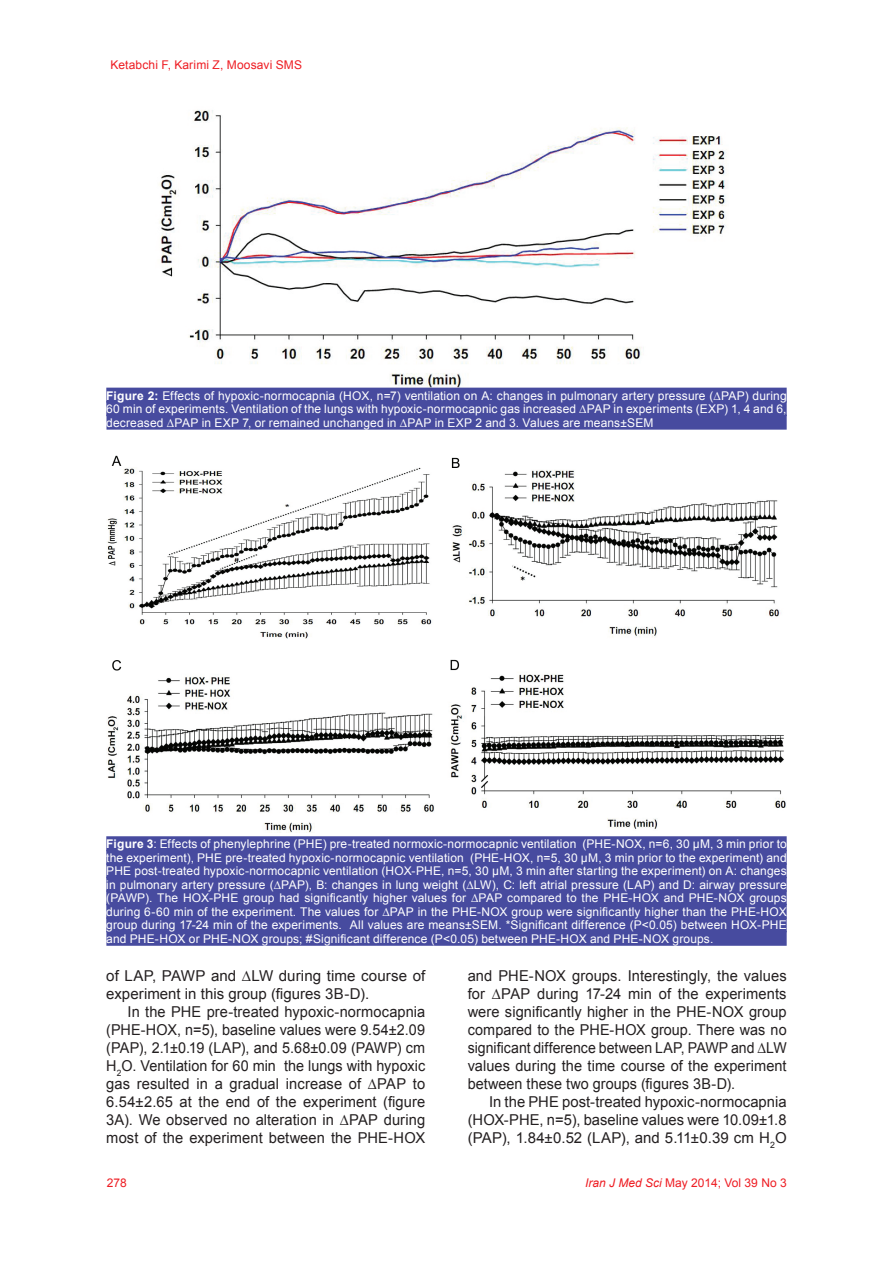
<style>
.page{position:relative;width:893px;height:1263px;background:#fff}
.page>*{position:absolute;margin:0;border:0;box-sizing:border-box;transform-origin:0 0}
.t1{font:15px/18px "Arial";letter-spacing:.005em;color:#231f20;text-align:justify}
.t2{font:12px/13.5px "Arial";letter-spacing:.01em;color:#fff;text-align:justify}
.t3{font:12px "Arial";letter-spacing:.01em;color:#ee1d23}
.s1{font-weight:700}
.s2{font-style:italic}
</style>
<div class="page">
<img style="left:155px;top:110px;width:573px;height:278px">
<div style="left:106px;top:388px;width:681px;height:15px;background:#474b9f"></div>
<div style="left:106px;top:401px;width:681px;height:15px;background:#474b9f"></div>
<div style="left:106px;top:415px;width:681px;height:15px;background:#474b9f"></div>
<div style="left:106px;top:836px;width:681px;height:15px;background:#474b9f"></div>
<div style="left:106px;top:850px;width:681px;height:15px;background:#474b9f"></div>
<div style="left:106px;top:863px;width:681px;height:15px;background:#474b9f"></div>
<div style="left:106px;top:877px;width:681px;height:15px;background:#474b9f"></div>
<div style="left:106px;top:890px;width:681px;height:15px;background:#474b9f"></div>
<div style="left:106px;top:904px;width:681px;height:15px;background:#474b9f"></div>
<div style="left:106px;top:917px;width:681px;height:15px;background:#474b9f"></div>
<div style="left:106px;top:931px;width:681px;height:15px;background:#474b9f"></div>
<img style="left:107px;top:455px;width:680px;height:377px">
<p class="t3" style="left:111px;top:57px;width:193px">Ketabchi F, Karimi Z, Moosavi SMS</p>
<p class="t2" style="left:106px;top:389px;width:682px"><span class="s1">Figure 2:</span> Effects of hypoxic-normocapnia (HOX, n=7) ventilation on A: changes in pulmonary artery pressure (∆PAP) during 60 min of experiments. Ventilation of the lungs with hypoxic-normocapnic gas increased ∆PAP in experiments (EXP) 1, 4 and 6, decreased ∆PAP in EXP 7, or remained unchanged in ∆PAP in EXP 2 and 3. Values are means±SEM</p>
<p class="t2" style="left:106px;top:837px;width:682px"><span class="s1">Figure 3</span>: Effects of phenylephrine (PHE) pre-treated normoxic-normocapnic ventilation (PHE-NOX, n=6, 30 μM, 3 min prior to the experiment), PHE pre-treated hypoxic-normocapnic ventilation (PHE-HOX, n=5, 30 μM, 3 min prior to the experiment) and PHE post-treated hypoxic-normocapnic ventilation (HOX-PHE, n=5, 30 μM, 3 min after starting the experiment) on A: changes in pulmonary artery pressure (∆PAP), B: changes in lung weight (∆LW), C: left atrial pressure (LAP) and D: airway pressure (PAWP). The HOX-PHE group had significantly higher values for ∆PAP compared to the PHE-HOX and PHE-NOX groups during 6-60 min of the experiment. The values for ∆PAP in the PHE-NOX group were significantly higher than the PHE-HOX group during 17-24 min of the experiments. All values are means±SEM. *Significant difference (P&lt;0.05) between HOX-PHE and PHE-HOX or PHE-NOX groups; #Significant difference (P&lt;0.05) between PHE-HOX and PHE-NOX groups.</p>
<p class="t1" style="left:106px;top:967px;width:320px">of LAP, PAWP and ∆LW during time course of experiment in this group (figures 3B-D).</p>
<p class="t1" style="left:106px;top:1003px;width:320px;text-indent:21px">In the PHE pre-treated hypoxic-normocapnia (PHE-HOX, n=5), baseline values were 9.54±2.09 (PAP), 2.1±0.19 (LAP), and 5.68±0.09 (PAWP) cm H<sub>2</sub>O. Ventilation for 60 min the lungs with hypoxic gas resulted in a gradual increase of ∆PAP to 6.54±2.65 at the end of the experiment (figure 3A). We observed no alteration in ∆PAP during most of the experiment between the PHE-HOX</p>
<p class="t3" style="left:107px;top:1175px;width:22px">278</p>
<p class="t1" style="left:468px;top:967px;width:320px">and PHE-NOX groups. Interestingly, the values for ∆PAP during 17-24 min of the experiments were significantly higher in the PHE-NOX group compared to the PHE-HOX group. There was no significant difference between LAP, PAWP and ∆LW values during the time course of the experiment between these two groups (figures 3B-D).</p>
<p class="t1" style="left:468px;top:1093px;width:320px;text-indent:21px">In the PHE post-treated hypoxic-normocapnia (HOX-PHE, n=5), baseline values were 10.09±1.8 (PAP), 1.84±0.52 (LAP), and 5.11±0.39 cm H<sub>2</sub>O</p>
<p class="t3" style="left:585px;top:1175px;width:203px"><span class="s2">Iran J Med Sci</span> May 2014; Vol 39 No 3</p>
</div>
